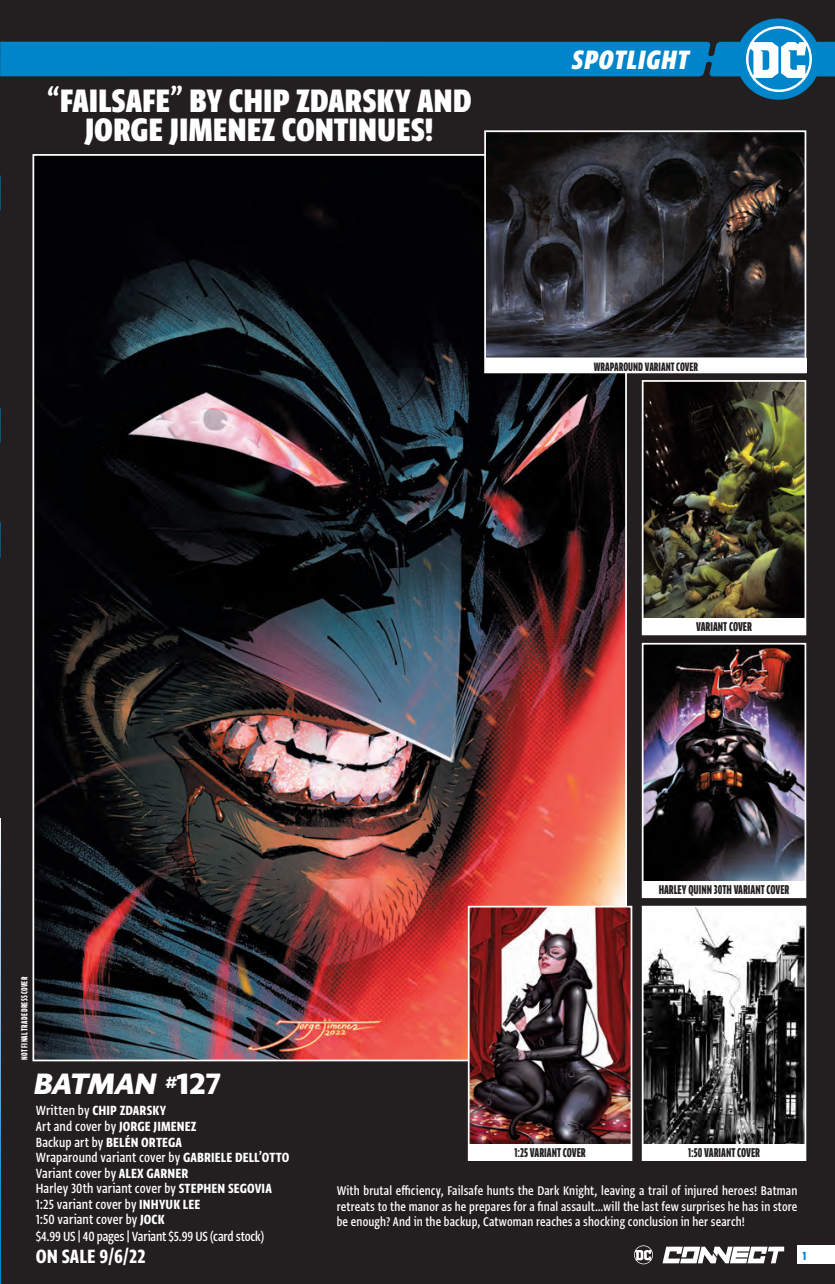
<style>
.page{position:relative;width:835px;height:1284px;background:#231f20}
.page>*{position:absolute;margin:0;border:0;box-sizing:border-box;transform-origin:0 0}
.Section_Description{font:38.5px "Greta Sans Cnd Std Hea";color:#fff}
.Book_Title{font:35px "Greta Sans Std Hea Ita";letter-spacing:-.02em;color:#fff}
.t1{font:31.5px "Greta Sans Cnd Std Hea Ita";letter-spacing:.025em;color:#fff}
.Metadata{font:22.75px "Greta Sans Cnd Std Bld";color:#fff}
.Metadata-2{font:500 15.75px "Greta Sans Cnd Std";letter-spacing:.005em;color:#fff}
.Metadata-3{font:15.75px "Greta Sans Cnd Std Bld";letter-spacing:.01em;color:#fff}
.Variant{font:15.22px "Greta Sans Com Std Bld";color:#231f20}
.Description{font:500 14.88px/15.8px "Greta Sans Cnd Std";letter-spacing:.01em;color:#fff;text-align:justify}
.Variant-2{font:14.53px "Greta Sans Com Std Bld";color:#231f20}
.t2{font:14px "Greta Sans Cnd Std Bld";color:#0085ca}
.t3{font:10.5px "Greta Sans Com Std Bld";letter-spacing:.025em;color:#fff}
.s1{font-family:"Greta Sans Cnd Std Sm Bld"}
.s2{font-family:"Greta Sans Std Hea"}
.s3{font-family:"Greta Sans Cnd Std";font-weight:500}
.s4{font-family:"Greta Sans Cnd Std Bld";font-weight:400}
</style>
<div class="page">
<svg style="left:0;top:819px;width:1px;height:465px"></svg>
<svg style="left:0;top:175px;width:1px;height:35px"></svg>
<svg style="left:0;top:522px;width:1px;height:36px"></svg>
<svg style="left:0;top:408px;width:1px;height:34px"></svg>
<div style="left:797px;top:1245px;width:38px;height:19px;background:#fff"></div>
<svg style="left:662px;top:1246px;width:122px;height:17px"></svg>
<svg style="left:634px;top:1245px;width:19px;height:19px"></svg>
<div style="left:736px;top:18px;width:84px;height:82px;background:#0085ca;border-radius:50%"></div>
<svg style="left:0;top:26px;width:835px;height:66px"></svg>
<img style="left:35px;top:157px;width:589px;height:901px">
<img style="left:471px;top:908px;width:158px;height:236px">
<div style="left:468px;top:905px;width:164px;height:256px;border:2px solid #fff"></div>
<div style="left:469px;top:1144px;width:162px;height:15px;background:#fff"></div>
<img style="left:645px;top:646px;width:158px;height:235px">
<div style="left:642px;top:643px;width:164px;height:255px;border:2px solid #fff"></div>
<div style="left:643px;top:881px;width:162px;height:15px;background:#fff"></div>
<img style="left:645px;top:908px;width:158px;height:236px">
<div style="left:642px;top:905px;width:164px;height:256px;border:2px solid #fff"></div>
<div style="left:643px;top:1144px;width:162px;height:15px;background:#fff"></div>
<img style="left:487px;top:133px;width:316px;height:223px">
<div style="left:484px;top:130px;width:322px;height:243px;border:2px solid #fff"></div>
<div style="left:486px;top:358px;width:320px;height:15px;background:#fff"></div>
<img style="left:645px;top:383px;width:158px;height:235px">
<div style="left:642px;top:380px;width:164px;height:255px;border:2px solid #fff"></div>
<div style="left:643px;top:618px;width:162px;height:15px;background:#fff"></div>
<p class="Section_Description" style="left:47px;top:78px;width:426px"><span class="s1">“</span>FAILSAFE<span class="s1">”</span> BY CHIP ZDARSKY AND</p>
<p class="Section_Description" style="left:85px;top:107px;width:351px">JORGE JIMENEZ CONTINUES!</p>
<p class="t1" style="left:572px;top:40px;width:118px">SPOTLIGHT</p>
<p class="Variant-2" style="left:594px;top:358px;width:106px">WRAPAROUND VARIANT COVER</p>
<p class="Variant" style="left:696px;top:618px;width:57px">VARIANT COVER</p>
<p class="t3" style="left:18px;top:1059px;width:84px;rotate:-90deg">NOT FINAL TRADE DRESS COVER</p>
<p class="Variant" style="left:658px;top:880px;width:132px">HARLEY QUINN 30TH VARIANT COVER</p>
<p class="Book_Title" style="left:34px;top:1063px;width:188px">BATMAN <sup>#</sup><span class="s2">127</span></p>
<p class="Metadata-3" style="left:36px;top:1101px;width:132px"><span class="s3">Written by</span> CHIP ZDARSKY</p>
<p class="Metadata-2" style="left:36px;top:1117px;width:162px">Art and cover by <span class="s4">JORGE JIMENEZ</span></p>
<p class="Metadata-2" style="left:36px;top:1132px;width:148px">Backup art by <span class="s4">BELÉN ORTEGA</span></p>
<p class="Metadata-2" style="left:36px;top:1148px;width:255px">Wraparound variant cover by <span class="s4">GABRIELE DELL’OTTO</span></p>
<p class="Metadata-2" style="left:36px;top:1163px;width:154px">Variant cover by <span class="s4">ALEX GARNER</span></p>
<p class="Metadata-2" style="left:36px;top:1179px;width:238px">Harley 30th variant cover by <span class="s4">STEPHEN SEGOVIA</span></p>
<p class="Metadata-2" style="left:36px;top:1194px;width:166px">1:25 variant cover by <span class="s4">INHYUK LEE</span></p>
<p class="Metadata-2" style="left:36px;top:1210px;width:130px">1:50 variant cover by <span class="s4">JOCK</span></p>
<p class="Metadata-2" style="left:36px;top:1226px;width:230px">$4.99 US | 40 pages | Variant $5.99 US (card stock)</p>
<p class="Metadata" style="left:36px;top:1243px;width:111px">ON SALE 9/6/22</p>
<p class="Variant" style="left:514px;top:1143px;width:73px">1:25 VARIANT COVER</p>
<p class="Variant" style="left:688px;top:1143px;width:74px">1:50 VARIANT COVER</p>
<p class="Description" style="left:337px;top:1182px;width:462px">With brutal efficiency, Failsafe hunts the Dark Knight, leaving a trail of injured heroes! Batman retreats to the manor as he prepares for a final assault…will the last few surprises he has in store be enough? And in the backup, Catwoman reaches a shocking conclusion in her search!</p>
<p class="t2" style="left:802px;top:1247px;width:5px">1</p>
</div>
